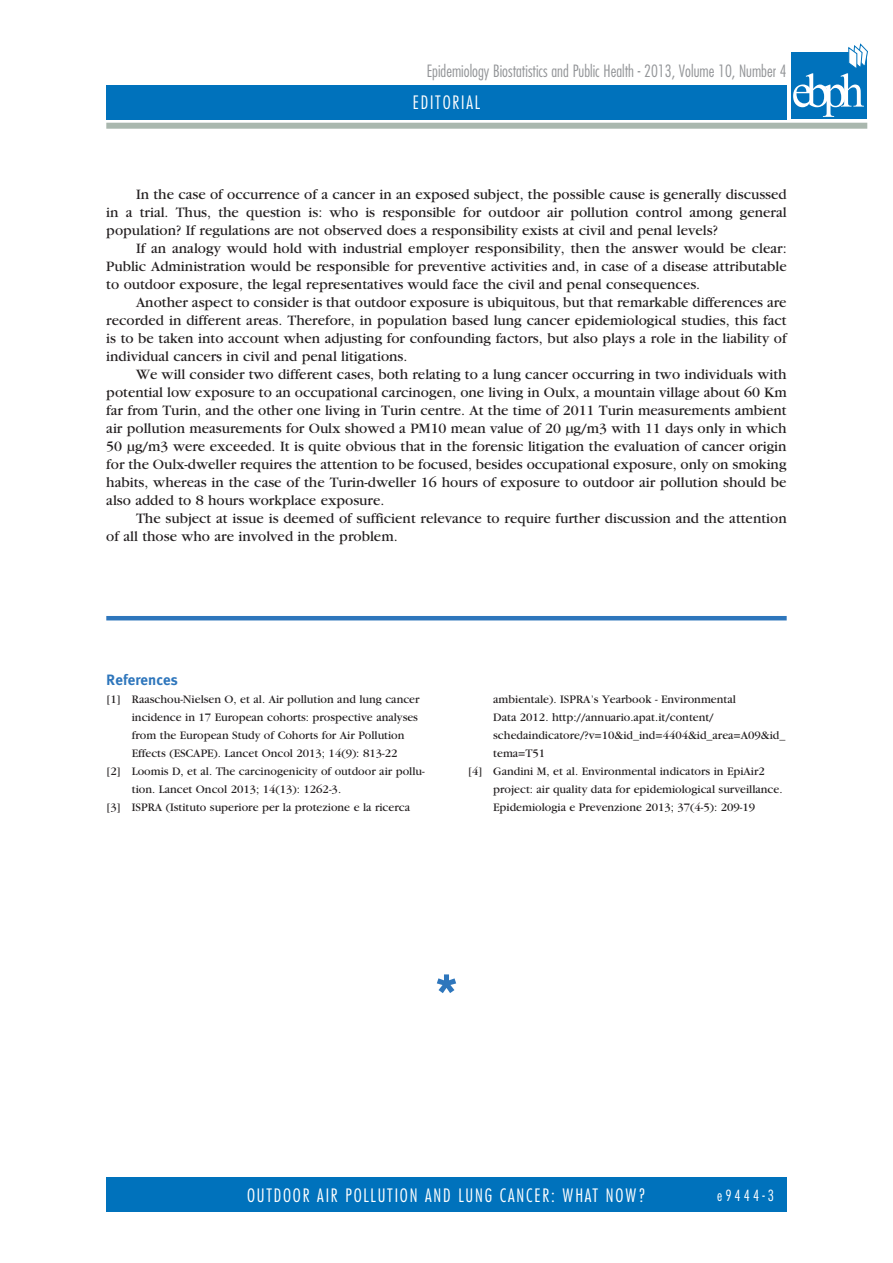
<style>
.page{position:relative;width:893px;height:1263px;background:#fff}
.page>*{position:absolute;margin:0;border:0;box-sizing:border-box;transform-origin:0 0}
.t1{font:300 condensed 18px "Futura Std";letter-spacing:.1em;color:#fff}
.t2{font:300 condensed 16.5px "Futura Std";color:#939598}
.t3{font:15px/18px "Garamond";color:#231f20;text-align:justify}
.t4{font:700 15px "Meta Plus";color:#2e76bc}
.t5{font:300 condensed 15px "Futura Std";letter-spacing:.2em;color:#fff}
.t6{font:12px "Garamond";color:#231f20}
</style>
<div class="page">
<div style="left:106px;top:85px;width:681px;height:34px;background:#0072bc"></div>
<div style="left:106px;top:123px;width:761px;height:6px;background:#a9b7ae"></div>
<div style="left:791px;top:52px;width:76px;height:67px;background:#0072bc"></div>
<svg style="left:793px;top:43px;width:75px;height:74px"></svg>
<div style="left:106px;top:1178px;width:681px;height:34px;background:#0072bc"></div>
<svg style="left:437px;top:974px;width:19px;height:19px"></svg>
<hr style="left:106px;top:616px;width:681px;height:4px;background:#2e76bc">
<p class="t2" style="left:427px;top:62px;width:361px">Epidemiology Biostatistics and Public Health - 2013, Volume 10, Number 4</p>
<p class="t1" style="left:413px;top:92px;width:69px">EDITORIAL</p>
<p class="t3" style="left:106px;top:185px;width:682px;text-indent:30px">In the case of occurrence of a cancer in an exposed subject, the possible cause is generally discussed in a trial. Thus, the question is: who is responsible for outdoor air pollution control among general population? If regulations are not observed does a responsibility exists at civil and penal levels?</p>
<p class="t3" style="left:106px;top:239px;width:682px;text-indent:30px">If an analogy would hold with industrial employer responsibility, then the answer would be clear:<br>Public Administration would be responsible for preventive activities and, in case of a disease attributable to outdoor exposure, the legal representatives would face the civil and penal consequences.</p>
<p class="t3" style="left:106px;top:293px;width:682px;text-indent:30px">Another aspect to consider is that outdoor exposure is ubiquitous, but that remarkable differences are recorded in different areas. Therefore, in population based lung cancer epidemiological studies, this fact is to be taken into account when adjusting for confounding factors, but also plays a role in the liability of individual cancers in civil and penal litigations.</p>
<p class="t3" style="left:106px;top:365px;width:682px;text-indent:30px">We will consider two different cases, both relating to a lung cancer occurring in two individuals with potential low exposure to an occupational carcinogen, one living in Oulx, a mountain village about 60 Km far from Turin, and the other one living in Turin centre. At the time of 2011 Turin measurements ambient air pollution measurements for Oulx showed a PM10 mean value of 20 μg/m3 with 11 days only in which 50 μg/m3 were exceeded. It is quite obvious that in the forensic litigation the evaluation of cancer origin for the Oulx-dweller requires the attention to be focused, besides occupational exposure, only on smoking habits, whereas in the case of the Turin-dweller 16 hours of exposure to outdoor air pollution should be also added to 8 hours workplace exposure.</p>
<p class="t3" style="left:106px;top:509px;width:682px;text-indent:30px">The subject at issue is deemed of sufficient relevance to require further discussion and the attention of all those who are involved in the problem.</p>
<p class="t4" style="left:106px;top:671px;width:73px">References</p>
<p class="t6" style="left:106px;top:693px;width:315px">[1] Raaschou-Nielsen O, et al. Air pollution and lung cancer</p>
<p class="t6" style="left:132px;top:711px;width:288px">incidence in 17 European cohorts: prospective analyses</p>
<p class="t6" style="left:132px;top:729px;width:274px">from the European Study of Cohorts for Air Pollution</p>
<p class="t6" style="left:132px;top:747px;width:267px">Effects (ESCAPE). Lancet Oncol 2013; 14(9): 813-22</p>
<p class="t6" style="left:106px;top:765px;width:320px">[2] Loomis D, et al. The carcinogenicity of outdoor air pollu-</p>
<p class="t6" style="left:132px;top:783px;width:211px">tion. Lancet Oncol 2013; 14(13): 1262-3.</p>
<p class="t6" style="left:106px;top:801px;width:305px">[3] ISPRA (Istituto superiore per la protezione e la ricerca</p>
<p class="t6" style="left:493px;top:693px;width:244px">ambientale). ISPRA’s Yearbook - Environmental</p>
<p class="t6" style="left:493px;top:711px;width:222px">Data 2012. http://annuario.apat.it/content/</p>
<p class="t6" style="left:493px;top:729px;width:294px">schedaindicatore/?v=10&amp;id_ind=4404&amp;id_area=A09&amp;id_</p>
<p class="t6" style="left:493px;top:747px;width:54px">tema=T51</p>
<p class="t6" style="left:468px;top:765px;width:299px">[4] Gandini M, et al. Environmental indicators in EpiAir2</p>
<p class="t6" style="left:493px;top:783px;width:291px">project: air quality data for epidemiological surveillance.</p>
<p class="t6" style="left:493px;top:801px;width:264px">Epidemiologia e Prevenzione 2013; 37(4-5): 209-19</p>
<p class="t1" style="left:247px;top:1185px;width:29px">Outdoor</p>
<p class="t1" style="left:317px;top:1185px;width:37px">air poll</p>
<p class="t1" style="left:378px;top:1185px;width:18px">ution</p>
<p class="t1" style="left:425px;top:1185px;width:10px">and</p>
<p class="t1" style="left:458px;top:1185px;width:126px">lung cancer: what</p>
<p class="t1" style="left:606px;top:1185px;width:41px">now?</p>
<p class="t5" style="left:717px;top:1187px;width:58px">e9444-3</p>
</div>
